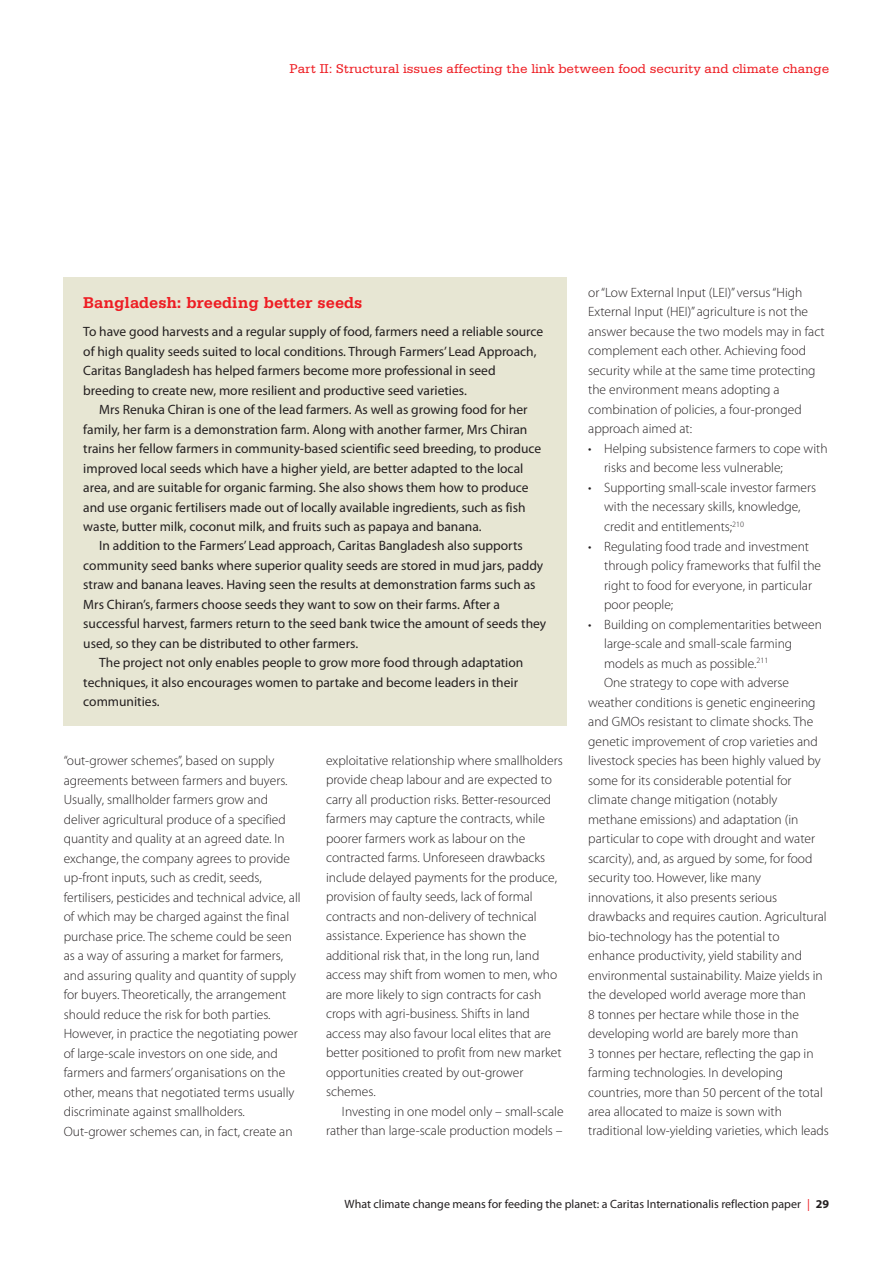
<style>
.page{position:relative;width:893px;height:1263px;background:#fff}
.page>*{position:absolute;margin:0;border:0;box-sizing:border-box;transform-origin:0 0}
.t1{font:700 16.5px "Serifa LT";color:#ee1d23}
.t2{font:300 13.5px/19.5px "Myriad Pro";color:#231f20}
.t3{font:13.5px/19.5px "Myriad Pro";color:#231f20}
.t4{font:13.5px "Serifa LT";color:#ee1d23}
.t5{font:12px "Myriad Pro";color:#231f20}
.s1{color:#ee1d23}
.s2{font-weight:700}
</style>
<div class="page">
<div style="left:64px;top:278px;width:503px;height:448px;background:#e7e6d3"></div>
<p class="t4" style="left:289px;top:64px;width:541px">Part II: Structural issues affecting the link between food security and climate change</p>
<p class="t1" style="left:83px;top:297px;width:281px">Bangladesh: breeding better seeds</p>
<p class="t3" style="left:83px;top:323px;width:461px">To have good harvests and a regular supply of food, farmers need a reliable source of high quality seeds suited to local conditions. Through Farmers’ Lead Approach, Caritas Bangladesh has helped farmers become more professional in seed breeding to create new, more resilient and productive seed varieties.</p>
<p class="t3" style="left:83px;top:401px;width:459px;text-indent:16px">Mrs Renuka Chiran is one of the lead farmers. As well as growing food for her family, her farm is a demonstration farm. Along with another farmer, Mrs Chiran trains her fellow farmers in community-based scientific seed breeding, to produce improved local seeds which have a higher yield, are better adapted to the local area, and are suitable for organic farming. She also shows them how to produce and use organic fertilisers made out of locally available ingredients, such as fish waste, butter milk, coconut milk, and fruits such as papaya and banana.</p>
<p class="t3" style="left:99px;top:537px;width:425px">In addition to the Farmers’ Lead approach, Caritas Bangladesh also supports</p>
<p class="t3" style="left:83px;top:557px;width:461px">community seed banks where superior quality seeds are stored in mud jars, paddy</p>
<p class="t3" style="left:83px;top:576px;width:454px">straw and banana leaves. Having seen the results at demonstration farms such as</p>
<p class="t3" style="left:83px;top:596px;width:418px">Mrs Chiran’s, farmers choose seeds they want to sow on their farms. After a</p>
<p class="t3" style="left:83px;top:615px;width:464px">successful harvest, farmers return to the seed bank twice the amount of seeds they</p>
<p class="t3" style="left:83px;top:635px;width:276px">used, so they can be distributed to other farmers.</p>
<p class="t3" style="left:99px;top:654px;width:426px">The project not only enables people to grow more food through adaptation</p>
<p class="t3" style="left:83px;top:674px;width:436px">techniques, it also encourages women to partake and become leaders in their</p>
<p class="t3" style="left:83px;top:693px;width:78px">communities.</p>
<p class="t2" style="left:64px;top:752px;width:238px">“out-grower schemes”, based on supply agreements between farmers and buyers.<br>Usually, smallholder farmers grow and deliver agricultural produce of a specified quantity and quality at an agreed date. In exchange, the company agrees to provide up-front inputs, such as credit, seeds, fertilisers, pesticides and technical advice, all of which may be charged against the final purchase price. The scheme could be seen as a way of assuring a market for farmers, and assuring quality and quantity of supply for buyers. Theoretically, the arrangement should reduce the risk for both parties.<br>However, in practice the negotiating power of large-scale investors on one side, and farmers and farmers’ organisations on the other, means that negotiated terms usually discriminate against smallholders.<br>Out-grower schemes can, in fact, create an</p>
<p class="t2" style="left:326px;top:752px;width:238px">exploitative relationship where smallholders provide cheap labour and are expected to carry all production risks. Better-resourced farmers may capture the contracts, while poorer farmers work as labour on the contracted farms. Unforeseen drawbacks include delayed payments for the produce, provision of faulty seeds, lack of formal contracts and non-delivery of technical assistance. Experience has shown the additional risk that, in the long run, land access may shift from women to men, who are more likely to sign contracts for cash crops with agri-business. Shifts in land access may also favour local elites that are better positioned to profit from new market opportunities created by out-grower schemes.</p>
<p class="t2" style="left:326px;top:1103px;width:239px;text-align:right">Investing in one model only – small-scale rather than large-scale production models –</p>
<p class="t2" style="left:588px;top:284px;width:238px">or “Low External Input (LEI)” versus “High External Input (HEI)” agriculture is not the answer because the two models may in fact complement each other. Achieving food security while at the same time protecting the environment means adopting a combination of policies, a four-pronged approach aimed at:</p>
<p class="t2" style="left:604px;top:440px;width:225px;text-indent:-16px">• Helping subsistence farmers to cope with risks and become less vulnerable;</p>
<p class="t2" style="left:604px;top:478px;width:213px;text-indent:-16px">• Supporting small-scale investor farmers with the necessary skills, knowledge, credit and entitlements;<sup>210</sup></p>
<p class="t2" style="left:604px;top:537px;width:218px;text-indent:-16px">• Regulating food trade and investment through policy frameworks that fulfil the right to food for everyone, in particular poor people;</p>
<p class="t2" style="left:588px;top:615px;width:235px">• Building on complementarities between</p>
<p class="t2" style="left:604px;top:635px;width:190px">large-scale and small-scale farming</p>
<p class="t2" style="left:604px;top:654px;width:166px">models as much as possible.<sup>211</sup></p>
<p class="t2" style="left:604px;top:674px;width:186px">One strategy to cope with adverse</p>
<p class="t2" style="left:588px;top:693px;width:229px">weather conditions is genetic engineering</p>
<p class="t2" style="left:588px;top:713px;width:227px">and GMOs resistant to climate shocks. The</p>
<p class="t2" style="left:588px;top:732px;width:231px">genetic improvement of crop varieties and</p>
<p class="t2" style="left:588px;top:752px;width:234px">livestock species has been highly valued by</p>
<p class="t2" style="left:588px;top:771px;width:205px">some for its considerable potential for</p>
<p class="t2" style="left:588px;top:791px;width:191px">climate change mitigation (notably</p>
<p class="t2" style="left:588px;top:810px;width:212px">methane emissions) and adaptation (in</p>
<p class="t2" style="left:588px;top:830px;width:228px">particular to cope with drought and water</p>
<p class="t2" style="left:588px;top:849px;width:226px">scarcity), and, as argued by some, for food</p>
<p class="t2" style="left:588px;top:869px;width:174px">security too. However, like many</p>
<p class="t2" style="left:588px;top:888px;width:191px">innovations, it also presents serious</p>
<p class="t2" style="left:588px;top:908px;width:240px">drawbacks and requires caution. Agricultural</p>
<p class="t2" style="left:588px;top:927px;width:193px">bio-technology has the potential to</p>
<p class="t2" style="left:588px;top:947px;width:215px">enhance productivity, yield stability and</p>
<p class="t2" style="left:588px;top:966px;width:236px">environmental sustainability. Maize yields in</p>
<p class="t2" style="left:588px;top:986px;width:219px">the developed world average more than</p>
<p class="t2" style="left:588px;top:1005px;width:212px">8 tonnes per hectare while those in the</p>
<p class="t2" style="left:588px;top:1025px;width:211px">developing world are barely more than</p>
<p class="t2" style="left:588px;top:1044px;width:227px">3 tonnes per hectare, reflecting the gap in</p>
<p class="t2" style="left:588px;top:1064px;width:196px">farming technologies. In developing</p>
<p class="t2" style="left:588px;top:1083px;width:236px">countries, more than 50 percent of the total</p>
<p class="t2" style="left:588px;top:1103px;width:195px">area allocated to maize is sown with</p>
<p class="t2" style="left:588px;top:1122px;width:242px">traditional low-yielding varieties, which leads</p>
<p class="t5" style="left:345px;top:1200px;width:486px">What climate change means for feeding the planet: a Caritas Internationalis reflection paper <span class="s1">|</span> <span class="s2">29</span></p>
</div>
